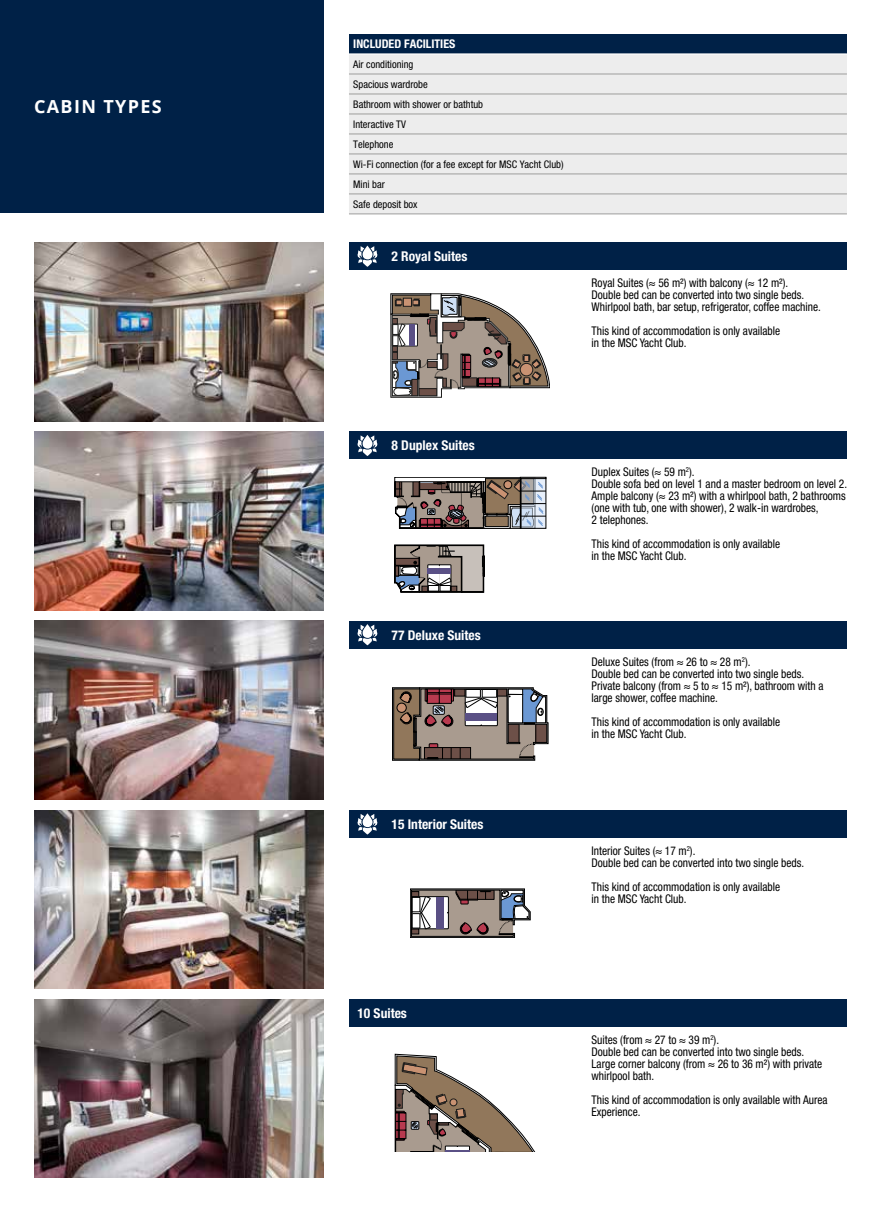
<style>
.page{position:relative;width:881px;height:1212px;background:#fff}
.page>*{position:absolute;margin:0;border:0;box-sizing:border-box;transform-origin:0 0}
.t1{font:700 18px "Open Sans";letter-spacing:.075em;color:#fff}
.t2{font:700 condensed 13.5px "Helvetica Neue LT Pro";color:#fff}
.t3{font:condensed 12px/12px "Helvetica Neue LT Pro";color:#000;scale:.95 1}
.t4{font:700 condensed 12px "Helvetica Neue LT Pro";color:#fff}
.t5{font:condensed 10.5px/20px "Helvetica Neue LT Pro";color:#000}
</style>
<div class="page">
<div style="left:0;top:0;width:323px;height:213px;background:#002147"></div>
<hr style="left:880px;top:0;width:1px;height:213px;background:#dadada">
<div style="left:349px;top:34px;width:497px;height:20px;background:#002147"></div>
<div style="left:349px;top:55px;width:497px;height:158px;background:#ededed"></div>
<hr style="left:349px;top:53px;width:497px;height:2px;background:#fff">
<hr style="left:349px;top:74px;width:497px;height:1px;background:#9d9d9c">
<hr style="left:349px;top:94px;width:497px;height:1px;background:#9d9d9c">
<hr style="left:349px;top:114px;width:497px;height:1px;background:#9d9d9c">
<hr style="left:349px;top:134px;width:497px;height:1px;background:#9d9d9c">
<hr style="left:349px;top:154px;width:497px;height:1px;background:#9d9d9c">
<hr style="left:349px;top:174px;width:497px;height:1px;background:#9d9d9c">
<hr style="left:349px;top:194px;width:497px;height:1px;background:#9d9d9c">
<hr style="left:349px;top:213px;width:497px;height:1px;background:#9d9d9c">
<img style="left:34px;top:621px;width:289px;height:178px">
<img style="left:34px;top:242px;width:289px;height:179px">
<img style="left:34px;top:810px;width:289px;height:179px">
<img style="left:34px;top:432px;width:289px;height:178px">
<img style="left:34px;top:999px;width:289px;height:179px">
<div style="left:349px;top:242px;width:497px;height:28px;background:#002147"></div>
<svg style="left:390px;top:294px;width:159px;height:103px"></svg>
<div style="left:409px;top:324px;width:5px;height:22px;background:#5a5085"></div>
<div style="left:349px;top:621px;width:497px;height:27px;background:#002147"></div>
<svg style="left:392px;top:687px;width:156px;height:73px;background:#8a7c77"></svg>
<div style="left:465px;top:713px;width:32px;height:8px;background:#5a5085"></div>
<div style="left:349px;top:810px;width:497px;height:28px;background:#002147"></div>
<svg style="left:410px;top:889px;width:120px;height:49px"></svg>
<div style="left:436px;top:897px;width:7px;height:32px;background:#5a5085"></div>
<div style="left:349px;top:432px;width:497px;height:27px;background:#002147"></div>
<svg style="left:394px;top:545px;width:90px;height:47px;background:#8d8885"></svg>
<svg style="left:394px;top:477px;width:152px;height:51px;background:#807672"></svg>
<div style="left:427px;top:568px;width:23px;height:6px;background:#5a5085"></div>
<div style="left:349px;top:999px;width:497px;height:28px;background:#002147"></div>
<svg style="left:395px;top:1054px;width:140px;height:97px"></svg>
<svg style="left:357px;top:246px;width:21px;height:21px"></svg>
<svg style="left:357px;top:624px;width:21px;height:21px"></svg>
<svg style="left:357px;top:435px;width:21px;height:21px"></svg>
<svg style="left:357px;top:813px;width:21px;height:21px"></svg>
<h1 class="t1" style="left:34px;top:94px;width:129px">CABIN TYPES</h1>
<p class="t4" style="left:353px;top:37px;width:104px">INCLUDED FACILITIES</p>
<p class="t5" style="left:353px;top:54px;width:212px">Air conditioning<br>Spacious wardrobe<br>Bathroom with shower or bathtub<br>Interactive TV<br>Telephone<br>Wi-Fi connection (for a fee except for MSC Yacht Club)<br>Mini bar<br>Safe deposit box</p>
<p class="t2" style="left:391px;top:248px;width:77px">2 Royal Suites</p>
<p class="t3" style="left:591px;top:277px;width:243px">Royal Suites (≈ 56 m²) with balcony (≈ 12 m²).<br>Double bed can be converted into two single beds.<br>Whirlpool bath, bar setup, refrigerator, coffee machine.</p>
<p class="t3" style="left:591px;top:325px;width:200px">This kind of accommodation is only available in the MSC Yacht Club.</p>
<p class="t2" style="left:391px;top:437px;width:85px">8 Duplex Suites</p>
<p class="t2" style="left:391px;top:626px;width:91px">77 Deluxe Suites</p>
<p class="t2" style="left:391px;top:816px;width:93px">15 Interior Suites</p>
<p class="t3" style="left:591px;top:466px;width:270px">Duplex Suites (≈ 59 m<sup>2</sup>).<br>Double sofa bed on level 1 and a master bedroom on level 2.<br>Ample balcony (≈ 23 m²) with a whirlpool bath, 2 bathrooms (one with tub, one with shower), 2 walk-in wardrobes,<br>2 telephones.</p>
<p class="t3" style="left:591px;top:538px;width:200px">This kind of accommodation is only available in the MSC Yacht Club.</p>
<p class="t3" style="left:591px;top:655px;width:245px">Deluxe Suites (from ≈ 26 to ≈ 28 m<sup>2</sup>).<br>Double bed can be converted into two single beds.<br>Private balcony (from ≈ 5 to ≈ 15 m²), bathroom with a large shower, coffee machine.</p>
<p class="t3" style="left:591px;top:715px;width:200px">This kind of accommodation is only available in the MSC Yacht Club.</p>
<p class="t3" style="left:591px;top:844px;width:225px">Interior Suites (≈ 17 m<sup>2</sup>).<br>Double bed can be converted into two single beds.</p>
<p class="t3" style="left:591px;top:880px;width:200px">This kind of accommodation is only available in the MSC Yacht Club.</p>
<p class="t2" style="left:357px;top:1005px;width:51px">10 Suites</p>
<p class="t3" style="left:591px;top:1034px;width:244px">Suites (from ≈ 27 to ≈ 39 m<sup>2</sup>).<br>Double bed can be converted into two single beds.<br>Large corner balcony (from ≈ 26 to 36 m²) with private whirlpool bath.</p>
<p class="t3" style="left:591px;top:1094px;width:250px">This kind of accommodation is only available with Aurea<br>Experience.</p>
</div>
